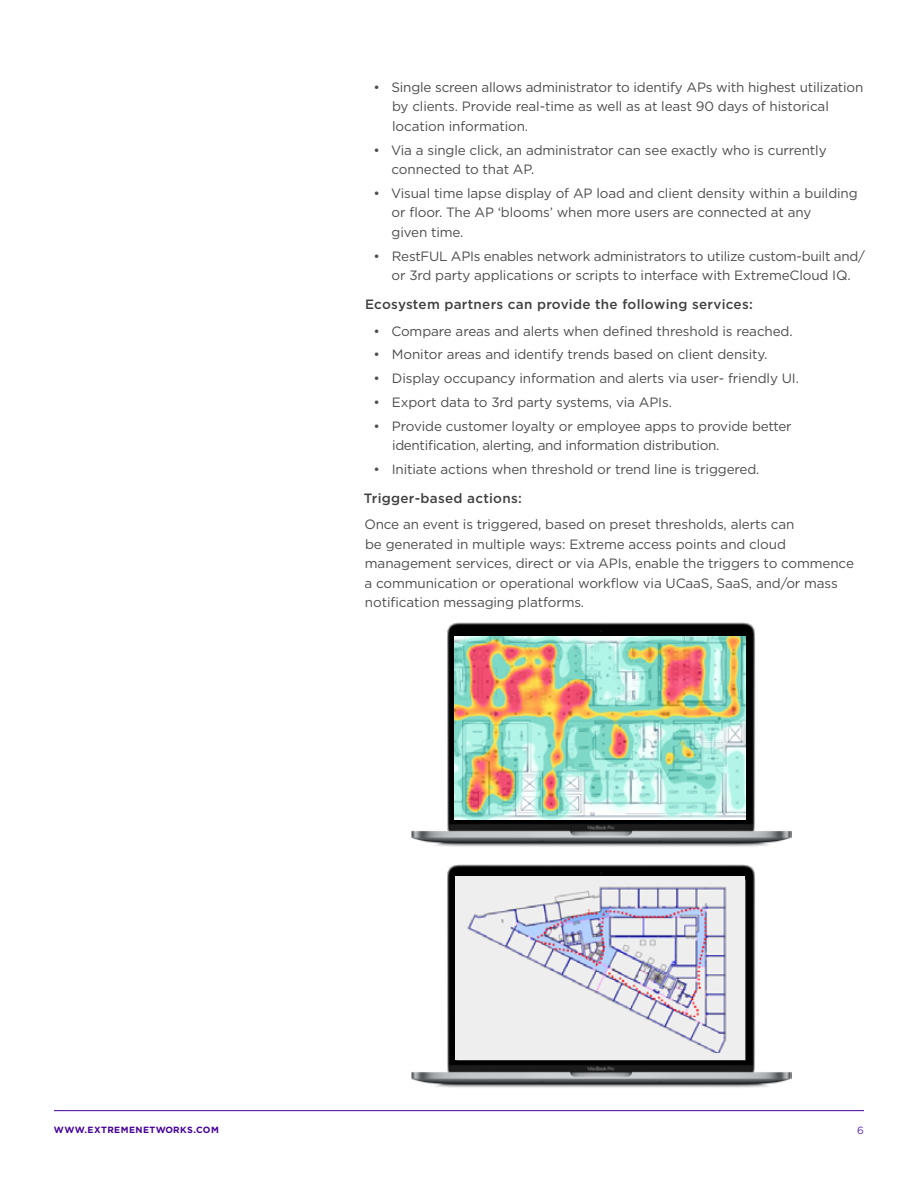
<style>
.page{position:relative;width:918px;height:1188px;background:#fff}
.page>*{position:absolute;margin:0;border:0;box-sizing:border-box;transform-origin:0 0}
.t1{font:13.5px/19.5px "Gotham";letter-spacing:-.01em;color:#4d4d4f}
.t2{font:500 13.5px "Gotham";letter-spacing:.02em;color:#414042}
.t3{font:10.5px "Gotham";color:#6026a8}
.t4{font:700 9px "Gotham";letter-spacing:.05em;color:#409}
</style>
<div class="page">
<hr style="left:54px;top:1110px;width:810px;height:1px;background:#409">
<img style="left:411px;top:622px;width:380px;height:225px">
<img style="left:411px;top:864px;width:380px;height:224px">
<div style="left:456px;top:876px;width:289px;height:183px;background:#eee"></div>
<img style="left:467px;top:886px;width:260px;height:167px">
<img style="left:455px;top:636px;width:291px;height:184px">
<p class="t1" style="left:392px;top:77px;width:473px;text-indent:-19px">• Single screen allows administrator to identify APs with highest utilization by clients. Provide real-time as well as at least 90 days of historical location information.</p>
<p class="t1" style="left:392px;top:140px;width:437px;text-indent:-18px">• Via a single click, an administrator can see exactly who is currently connected to that AP.</p>
<p class="t1" style="left:392px;top:183px;width:468px;text-indent:-18px">• Visual time lapse display of AP load and client density within a building or floor. The AP ‘blooms’ when more users are connected at any<br>given time.</p>
<p class="t1" style="left:373px;top:246px;width:493px;text-align:center">• RestFUL APIs enables network administrators to utilize custom-built and/ or 3rd party applications or scripts to interface with ExtremeCloud IQ.</p>
<p class="t2" style="left:365px;top:296px;width:389px">Ecosystem partners can provide the following services:</p>
<p class="t1" style="left:373px;top:321px;width:421px">• Compare areas and alerts when defined threshold is reached.</p>
<p class="t1" style="left:373px;top:345px;width:396px">• Monitor areas and identify trends based on client density.</p>
<p class="t1" style="left:373px;top:368px;width:427px">• Display occupancy information and alerts via user- friendly UI.</p>
<p class="t1" style="left:373px;top:392px;width:300px">• Export data to 3rd party systems, via APIs.</p>
<p class="t1" style="left:392px;top:416px;width:401px;text-indent:-19px">• Provide customer loyalty or employee apps to provide better identification, alerting, and information distribution.</p>
<p class="t1" style="left:373px;top:459px;width:388px">• Initiate actions when threshold or trend line is triggered.</p>
<p class="t2" style="left:364px;top:490px;width:160px">Trigger-based actions:</p>
<p class="t1" style="left:364px;top:515px;width:491px">Once an event is triggered, based on preset thresholds, alerts can<br>be generated in multiple ways: Extreme access points and cloud management services, direct or via APIs, enable the triggers to commence a communication or operational workflow via UCaaS, SaaS, and/or mass notification messaging platforms.</p>
<p class="t4" style="left:54px;top:1124px;width:166px">WWW.EXTREMENETWORKS.COM</p>
<p class="t3" style="left:857px;top:1124px;width:8px">6</p>
</div>
